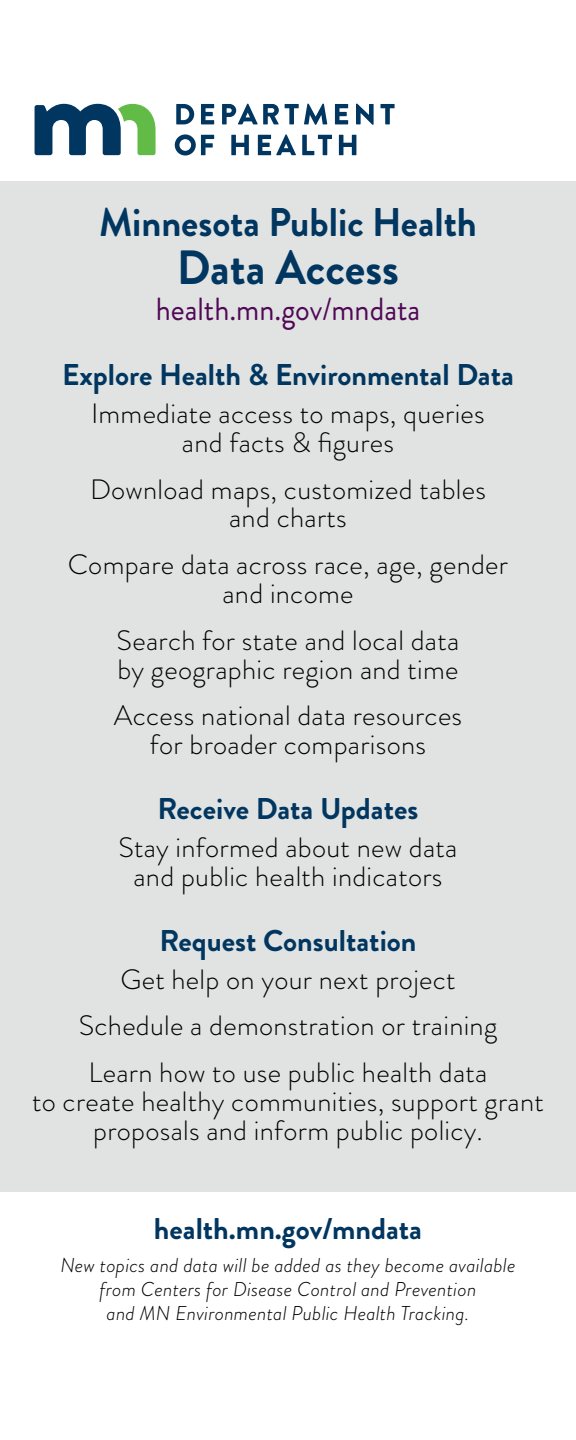
<style>
.page{position:relative;width:576px;height:1440px;background:#fff}
.page>*{position:absolute;margin:0;border:0;box-sizing:border-box;transform-origin:0 0}
.Heading_1{font:700 48px "Brandon Grotesque";color:#003660;scale:.96 1}
.Heading_1-2{font:700 40px "Brandon Grotesque";color:#003660;scale:.96 1}
.Heading_2{font:32px "Brandon Grotesque";color:#510856;scale:.95 1}
.Heading_3{font:700 30px "Brandon Grotesque";color:#003660}
.Paragraph{font:300 28px/28.8px "Brandon Grotesque";letter-spacing:.01em;color:#000;text-align:center}
.Paragraph-2{font:italic 300 20px/24px "Brandon Grotesque";letter-spacing:.01em;color:#000;text-align:center}
</style>
<div class="page">
<div style="left:0;top:181px;width:576px;height:1010px;background:#e1e3e2"></div>
<svg style="left:35px;top:104px;width:121px;height:51px"></svg>
<svg style="left:176px;top:104px;width:18px;height:20px"></svg>
<svg style="left:201px;top:104px;width:13px;height:20px"></svg>
<svg style="left:222px;top:104px;width:57px;height:20px"></svg>
<svg style="left:285px;top:104px;width:42px;height:21px"></svg>
<svg style="left:335px;top:104px;width:13px;height:20px"></svg>
<svg style="left:356px;top:104px;width:18px;height:21px"></svg>
<svg style="left:380px;top:104px;width:15px;height:20px"></svg>
<svg style="left:175px;top:134px;width:39px;height:22px"></svg>
<svg style="left:231px;top:135px;width:18px;height:20px"></svg>
<svg style="left:258px;top:134px;width:38px;height:21px"></svg>
<svg style="left:302px;top:135px;width:30px;height:20px"></svg>
<svg style="left:339px;top:135px;width:17px;height:20px"></svg>
<p class="Heading_1-2" style="left:99px;top:195px;width:395px">Minnesota Public Health</p>
<p class="Heading_1" style="left:177px;top:234px;width:233px">Data Access</p>
<p class="Heading_2" style="left:156px;top:287px;width:280px">health.mn.gov/mndata</p>
<p class="Heading_3" style="left:62px;top:354px;width:453px">Explore Health &amp; Environmental Data</p>
<p class="Paragraph" style="left:91px;top:399px;width:395px">Immediate access to maps, queries and facts &amp; figures</p>
<p class="Paragraph" style="left:90px;top:475px;width:397px">Download maps, customized tables and charts</p>
<p class="Paragraph" style="left:68px;top:550px;width:442px">Compare data across race, age, gender and income</p>
<p class="Paragraph" style="left:117px;top:626px;width:344px;text-align:left">Search for state and local data by geographic region and time</p>
<p class="Paragraph" style="left:114px;top:701px;width:350px">Access national data resources for broader comparisons</p>
<p class="Heading_3" style="left:158px;top:788px;width:262px">Receive Data Updates</p>
<p class="Paragraph" style="left:119px;top:833px;width:340px">Stay informed about new data and public health indicators</p>
<p class="Heading_3" style="left:159px;top:919px;width:259px">Request Consultation</p>
<p class="Paragraph" style="left:120px;top:965px;width:337px">Get help on your next project</p>
<p class="Paragraph" style="left:79px;top:1011px;width:420px">Schedule a demonstration or training</p>
<p class="Paragraph" style="left:32px;top:1058px;width:513px">Learn how to use public health data<br>to create healthy communities, support grant proposals and inform public policy.</p>
<p class="Heading_3" style="left:154px;top:1208px;width:270px">health.mn.gov/mndata</p>
<p class="Paragraph-2" style="left:60px;top:1253px;width:457px">New topics and data will be added as they become available from Centers for Disease Control and Prevention<br>and MN Environmental Public Health Tracking.</p>
</div>
